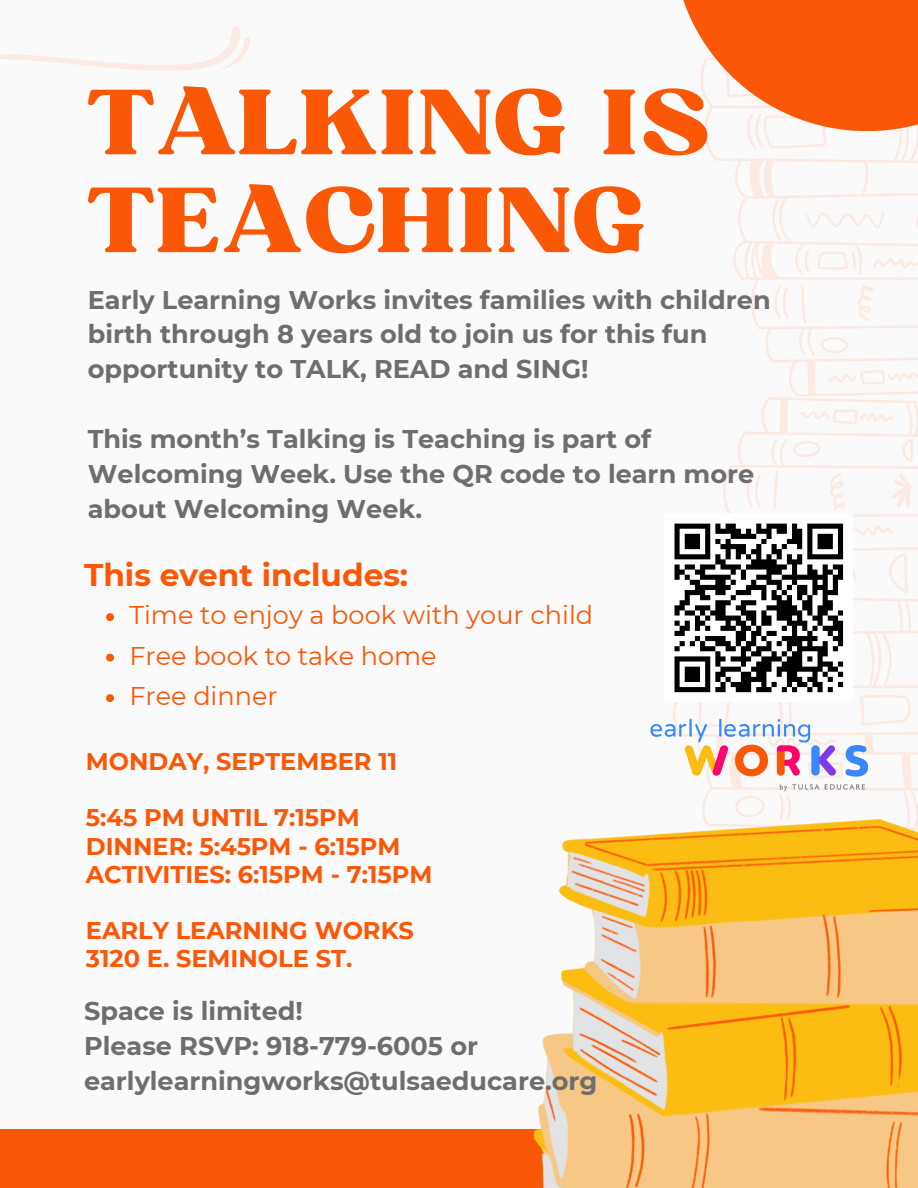
<style>
.page{position:relative;width:918px;height:1188px;background:#fafafa}
.page>*{position:absolute;margin:0;border:0;box-sizing:border-box;transform-origin:0 0}
.t1{font:89.1px/97.8px "Bugaki";color:#fa5707}
.t2{font:700 31.2px "Montserrat";color:#fa5707}
.t3{font:700 25.5px/34.8px "Montserrat";color:#6e6e6e}
.t4{font:25.5px "Montserrat";color:#fa5707}
.t5{font:700 24px "Montserrat";color:#fa5707}
</style>
<div class="page">
<svg style="left:704px;top:131px;width:214px;height:266px"></svg>
<svg style="left:673px;top:397px;width:245px;height:421px"></svg>
<div style="left:0;top:1130px;width:918px;height:58px;background:#fa5707"></div>
<svg style="left:534px;top:818px;width:384px;height:370px;background:#f6c567"></svg>
<svg style="left:0;top:27px;width:250px;height:44px"></svg>
<svg style="left:683px;top:0;width:235px;height:131px;fill:#fa5707"></svg>
<img style="left:650px;top:718px;width:217px;height:72px">
<div style="left:664px;top:513px;width:189px;height:189px;background:#fff"></div>
<svg style="left:674px;top:523px;width:170px;height:170px"></svg>
<svg style="left:106px;top:613px;width:8px;height:8px"></svg>
<svg style="left:106px;top:654px;width:8px;height:8px"></svg>
<svg style="left:106px;top:694px;width:8px;height:8px"></svg>
<p class="t1" style="left:86px;top:77px;width:626px">TALKING IS<br>TEACHING</p>
<p class="t3" style="left:88px;top:282px;width:684px">Early Learning Works invites families with children birth through 8 years old to join us for this fun opportunity to TALK, READ and SING!</p>
<p class="t3" style="left:88px;top:422px;width:668px">This month’s Talking is Teaching is part of<br>Welcoming Week. Use the QR code to learn more about Welcoming Week.</p>
<p class="t2" style="left:84px;top:555px;width:326px">This event includes:</p>
<p class="t4" style="left:129px;top:600px;width:465px">Time to enjoy a book with your child</p>
<p class="t4" style="left:129px;top:640px;width:309px">Free book to take home</p>
<p class="t4" style="left:129px;top:681px;width:150px">Free dinner</p>
<p class="t5" style="left:86px;top:747px;width:313px">MONDAY, SEPTEMBER 11</p>
<p class="t5" style="left:86px;top:803px;width:275px">5:45 PM UNTIL 7:15PM</p>
<p class="t5" style="left:86px;top:831px;width:316px">DINNER: 5:45PM - 6:15PM</p>
<p class="t5" style="left:86px;top:859px;width:348px">ACTIVITIES: 6:15PM - 7:15PM</p>
<p class="t5" style="left:86px;top:916px;width:329px">EARLY LEARNING WORKS</p>
<p class="t5" style="left:86px;top:944px;width:268px">3120 E. SEMINOLE ST.</p>
<p class="t3" style="left:84px;top:993px;width:220px">Space is limited!</p>
<p class="t3" style="left:84px;top:1028px;width:396px">Please RSVP: 918-779-6005 or</p>
<p class="t3" style="left:84px;top:1063px;width:515px">earlylearningworks@tulsaeducare.org</p>
</div>
